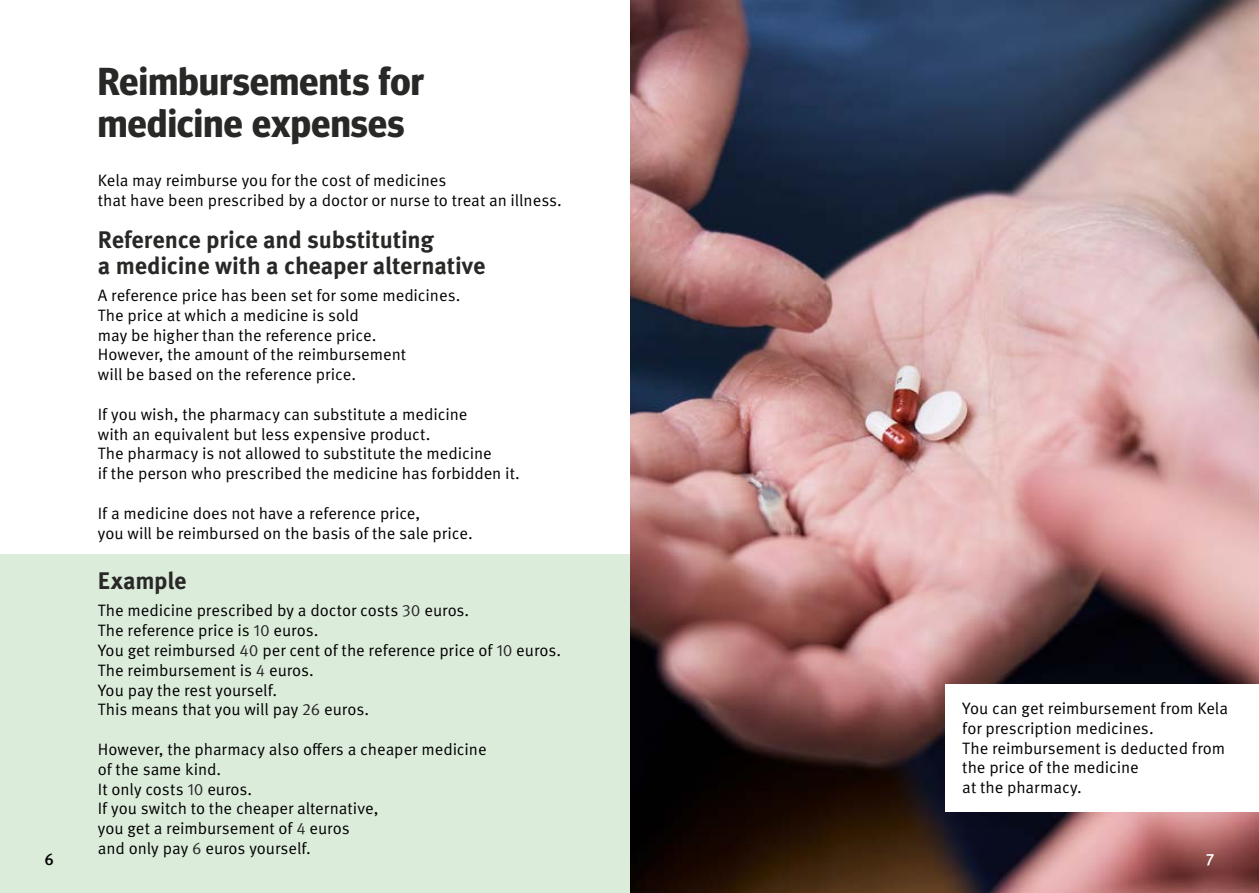
<style>
.page{position:relative;width:1259px;height:893px;background:#fff}
.page>*{position:absolute;margin:0;border:0;box-sizing:border-box;transform-origin:0 0}
.H1_otsikko{font:700 39px/42px "Meta Headline Pro";letter-spacing:.01em;color:#282827}
.H2_otsikko{font:700 24px/25.5px "Meta Pro";letter-spacing:-.01em;color:#282827}
.P_Body_copy{font:16.5px/19.8px "Meta Pro Norm";letter-spacing:-.005em;color:#000}
.t1{font:500 16.5px "Meta Pro";color:#000}
.t2{font:500 16.5px "Meta Pro";color:#fff}
.s1{color:#282827}
</style>
<div class="page">
<div style="left:0;top:555px;width:629px;height:338px;background:#dcecdb"></div>
<img style="left:630px;top:0;width:629px;height:893px">
<div style="left:945px;top:685px;width:314px;height:127px;background:#fff"></div>
<h1 class="H1_otsikko" style="left:98px;top:58px;width:328px">Reimbursements for medicine expenses</h1>
<p class="P_Body_copy" style="left:98px;top:170px;width:465px">Kela may reimburse you for the cost of medicines<br>that have been prescribed by a doctor or nurse to treat an illness.</p>
<h2 class="H2_otsikko" style="left:98px;top:226px;width:389px">Reference price and substituting<br>a medicine with a cheaper alternative</h2>
<p class="P_Body_copy" style="left:98px;top:284px;width:364px">A reference price has been set for some medicines.</p>
<p class="P_Body_copy" style="left:98px;top:304px;width:280px">The price at which a medicine is sold may be higher than the reference price.</p>
<p class="P_Body_copy" style="left:98px;top:344px;width:310px">However, the amount of the reimbursement will be based on the reference price.</p>
<p class="P_Body_copy" style="left:98px;top:403px;width:371px">If you wish, the pharmacy can substitute a medicine with an equivalent but less expensive product.</p>
<p class="P_Body_copy" style="left:98px;top:443px;width:424px">The pharmacy is not allowed to substitute the medicine<br>if the person who prescribed the medicine has forbidden it.</p>
<p class="P_Body_copy" style="left:98px;top:502px;width:376px">If a medicine does not have a reference price,<br>you will be reimbursed on the basis of the sale price.</p>
<h2 class="H2_otsikko" style="left:98px;top:567px;width:90px">Example</h2>
<p class="P_Body_copy" style="left:98px;top:600px;width:373px">The medicine prescribed by a doctor costs <span class="s1">30</span> euros.</p>
<p class="P_Body_copy" style="left:98px;top:619px;width:222px">The reference price is <span class="s1">10</span> euros.</p>
<p class="P_Body_copy" style="left:98px;top:639px;width:465px">You get reimbursed <span class="s1">40</span> per cent of the reference price of <span class="s1">10</span> euros.</p>
<p class="P_Body_copy" style="left:98px;top:659px;width:218px">The reimbursement is <span class="s1">4</span> euros.</p>
<p class="P_Body_copy" style="left:98px;top:679px;width:181px">You pay the rest yourself.</p>
<p class="P_Body_copy" style="left:98px;top:699px;width:273px">This means that you will pay <span class="s1">26</span> euros.</p>
<p class="P_Body_copy" style="left:98px;top:738px;width:390px">However, the pharmacy also offers a cheaper medicine of the same kind.</p>
<p class="P_Body_copy" style="left:98px;top:778px;width:156px">It only costs <span class="s1">10</span> euros.</p>
<p class="P_Body_copy" style="left:98px;top:798px;width:282px">If you switch to the cheaper alternative, you get a reimbursement of <span class="s1">4</span> euros and only pay <span class="s1">6</span> euros yourself.</p>
<p class="P_Body_copy" style="left:962px;top:697px;width:267px">You can get reimbursement from Kela for prescription medicines.<br>The reimbursement is deducted from the price of the medicine<br>at the pharmacy.</p>
<p class="t1" style="left:44px;top:846px;width:11px">6</p>
<p class="t2" style="left:1206px;top:846px;width:10px">7</p>
</div>
